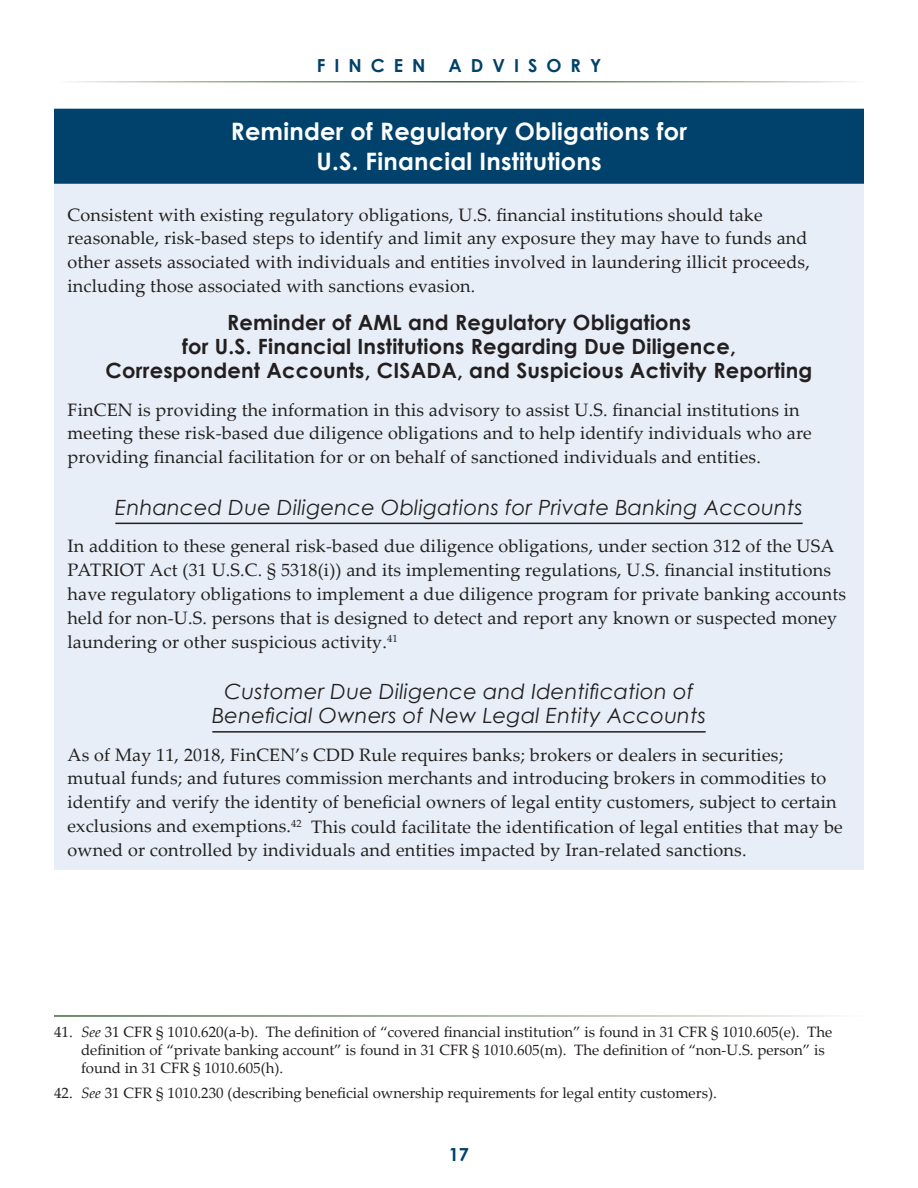
<style>
.page{position:relative;width:918px;height:1188px;background:#fff}
.page>*{position:absolute;margin:0;border:0;box-sizing:border-box;transform-origin:0 0}
.t1{font:700 24px/30px "Century Gothic";letter-spacing:.01em;color:#fff;text-align:center}
.t2{font:700 21px/24px "Century Gothic";letter-spacing:.01em;color:#231f20;text-align:center}
.t3{font:italic 21px/24px "Century Gothic";letter-spacing:.01em;color:#231f20;text-align:center}
.t4{font:18px/24px "Palatino Linotype";letter-spacing:.01em;color:#231f20}
.t5{font:700 18px "Century Gothic";letter-spacing:.5em;color:#00426b}
.t6{font:15px/18px "Palatino Linotype";color:#231f20}
.s1{font-style:italic}
</style>
<div class="page">
<div style="left:54px;top:108px;width:810px;height:762px;background:#e7eef7"></div>
<div style="left:54px;top:109px;width:810px;height:75px;background:#00426b"></div>
<hr style="left:115px;top:523px;width:688px;height:1px;background:#231f20">
<hr style="left:212px;top:731px;width:494px;height:2px;background:#231f20">
<p class="t5" style="left:317px;top:52px;width:110px">FINCEN</p>
<p class="t5" style="left:449px;top:52px;width:154px">ADVISORY</p>
<h1 class="t1" style="left:231px;top:115px;width:458px">Reminder of Regulatory Obligations for<br>U.S. Financial Institutions</h1>
<p class="t4" style="left:68px;top:202px;width:744px">Consistent with existing regulatory obligations, U.S. financial institutions should take reasonable, risk-based steps to identify and limit any exposure they may have to funds and other assets associated with individuals and entities involved in laundering illicit proceeds, including those associated with sanctions evasion.</p>
<p class="t2" style="left:106px;top:309px;width:708px">Reminder of AML and Regulatory Obligations<br>for U.S. Financial Institutions Regarding Due Diligence,<br>Correspondent Accounts, CISADA, and Suspicious Activity Reporting</p>
<p class="t4" style="left:68px;top:397px;width:746px">FinCEN is providing the information in this advisory to assist U.S. financial institutions in meeting these risk-based due diligence obligations and to help identify individuals who are providing financial facilitation for or on behalf of sanctioned individuals and entities.</p>
<p class="t3" style="left:115px;top:495px;width:689px">Enhanced Due Diligence Obligations for Private Banking Accounts</p>
<p class="t4" style="left:68px;top:533px;width:780px">In addition to these general risk-based due diligence obligations, under section 312 of the USA PATRIOT Act (31 U.S.C. § 5318(i)) and its implementing regulations, U.S. financial institutions have regulatory obligations to implement a due diligence program for private banking accounts held for non-U.S. persons that is designed to detect and report any known or suspected money laundering or other suspicious activity.<sup>41</sup></p>
<p class="t3" style="left:212px;top:679px;width:495px">Customer Due Diligence and Identification of<br>Beneficial Owners of New Legal Entity Accounts</p>
<p class="t4" style="left:68px;top:742px;width:771px">As of May 11, 2018, FinCEN’s CDD Rule requires banks; brokers or dealers in securities; mutual funds; and futures commission merchants and introducing brokers in commodities to identify and verify the identity of beneficial owners of legal entity customers, subject to certain exclusions and exemptions.<sup>42</sup></p>
<p class="t4" style="left:68px;top:814px;width:777px;text-indent:244px">This could facilitate the identification of legal entities that may be owned or controlled by individuals and entities impacted by Iran-related sanctions.</p>
<p class="t6" style="left:81px;top:1022px;width:753px;text-indent:-27px">41. <span class="s1">See</span> 31 CFR § 1010.620(a-b). The definition of “covered financial institution” is found in 31 CFR § 1010.605(e). The definition of “private banking account” is found in 31 CFR § 1010.605(m). The definition of “non-U.S. person” is found in 31 CFR § 1010.605(h).</p>
<p class="t6" style="left:54px;top:1083px;width:664px">42. <span class="s1">See</span> 31 CFR § 1010.230 (describing beneficial ownership requirements for legal entity customers).</p>
<p class="t5" style="left:449px;top:1141px;width:22px">17</p>
</div>
